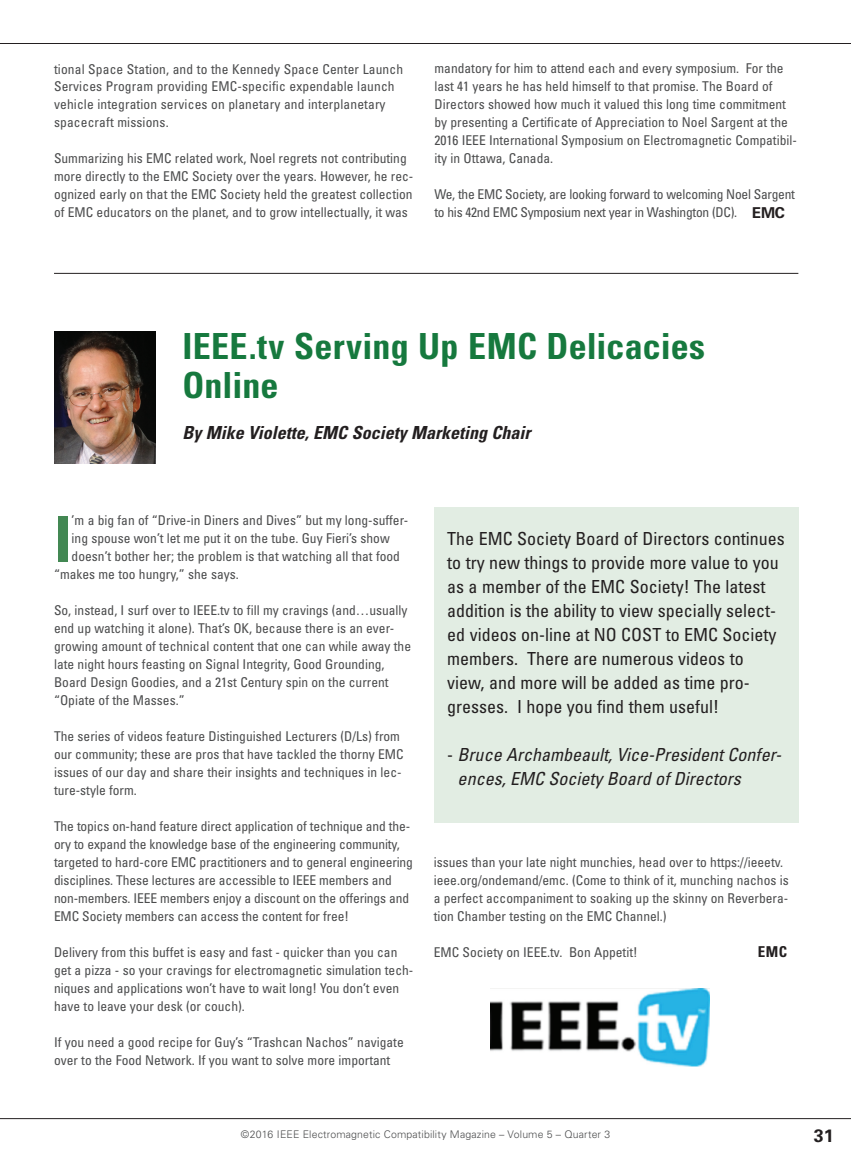
<style>
.page{position:relative;width:851px;height:1161px;background:#fff}
.page>*{position:absolute;margin:0;border:0;box-sizing:border-box;transform-origin:0 0}
.t1{font:700 condensed 63.3px "Univers";color:#438853}
.t2{font:700 condensed 36px/39px "Univers";letter-spacing:.005em;color:#16793e}
.t3{font:condensed 18px/24px "Univers";color:#231f20}
.t4{font:18px/24px "Univers 57 Condensed Obl";color:#231f20}
.t5{font:italic 700 condensed 18px "Univers";color:#231f20}
.t6{font:700 18px "Univers";color:#231f20}
.t7{font:700 condensed 15px "Univers";color:#231f20}
.t8{font:condensed 13.5px/18px "Univers";color:#4b4c4d}
.t9{font:condensed 13.5px/18px "Univers";letter-spacing:-.02em;color:#4b4c4d}
.t10{font:300 10.5px "Univers 45";letter-spacing:.015em;color:#4b4c4d}
.s1{font-weight:700;font-stretch:normal;font-size:15px;color:#231f20}
.s2{font-family:"Univers";font-stretch:condensed}
</style>
<div class="page">
<hr style="left:0;top:1118px;width:850px;height:1px;background:#231f20">
<hr style="left:0;top:43px;width:850px;height:1px;background:#231f20">
<hr style="left:54px;top:273px;width:744px;height:1px;background:#231f20">
<div style="left:434px;top:507px;width:364px;height:316px;background:#e2ede3"></div>
<img style="left:490px;top:989px;width:219px;height:77px">
<img style="left:54px;top:331px;width:101px;height:133px">
<p class="t8" style="left:54px;top:59px;width:350px">tional Space Station, and to the Kennedy Space Center Launch Services Program providing EMC-specific expendable launch vehicle integration services on planetary and interplanetary spacecraft missions.</p>
<p class="t8" style="left:54px;top:149px;width:361px">Summarizing his EMC related work, Noel regrets not contributing more directly to the EMC Society over the years. However, he rec&shy;ognized early on that the EMC Society held the greatest collection of EMC educators on the planet, and to grow intellectually, it was</p>
<p class="t8" style="left:434px;top:59px;width:364px">mandatory for him to attend each and every symposium. For the last 41 years he has held himself to that promise. The Board of Directors showed how much it valued this long time commitment by presenting a Certificate of Appreciation to Noel Sargent at the 2016 IEEE International Symposium on Electromagnetic Compatibil&shy;ity in Ottawa, Canada.</p>
<p class="t9" style="left:434px;top:185px;width:362px">We, the EMC Society, are looking forward to welcoming Noel Sargent to his 42nd EMC Symposium next year in Washington (DC). <span class="s1">EMC</span></p>
<h2 class="t2" style="left:182px;top:326px;width:524px">IEEE.tv Serving Up EMC Delicacies<br>Online</h2>
<h3 class="t5" style="left:182px;top:422px;width:350px">By Mike Violette, EMC Society Marketing Chair</h3>
<h1 class="t1" style="left:54px;top:500px;width:19px">I</h1>
<p class="t8" style="left:72px;top:511px;width:338px">’m a big fan of “Drive-in Diners and Dives” but my long-suffer-</p>
<p class="t8" style="left:72px;top:529px;width:319px">ing spouse won’t let me put it on the tube. Guy Fieri’s show</p>
<p class="t8" style="left:72px;top:547px;width:330px">doesn’t bother her; the problem is that watching all that food</p>
<p class="t8" style="left:54px;top:565px;width:186px">“makes me too hungry,” she says.</p>
<p class="t8" style="left:54px;top:601px;width:358px">So, instead, I surf over to IEEE.tv to fill my cravings (and…usually end up watching it alone). That’s ok, because there is an ever&shy;growing amount of technical content that one can while away the late night hours feasting on Signal Integrity, Good Grounding, Board Design Goodies, and a 21st Century spin on the current “Opiate of the Masses.”</p>
<p class="t8" style="left:54px;top:727px;width:351px">The series of videos feature Distinguished Lecturers (D/Ls) from our community; these are pros that have tackled the thorny EMC issues of our day and share their insights and techniques in lec&shy;ture-style form.</p>
<p class="t8" style="left:54px;top:817px;width:360px">The topics on-hand feature direct application of technique and the&shy;ory to expand the knowledge base of the engineering community, targeted to hard-core EMC practitioners and to general engineering disciplines. These lectures are accessible to IEEE members and non-members. IEEE members enjoy a discount on the offerings and EMC Society members can access the content for free!</p>
<p class="t8" style="left:54px;top:943px;width:361px">Delivery from this buffet is easy and fast - quicker than you can get a pizza - so your cravings for electromagnetic simulation tech&shy;niques and applications won’t have to wait long! You don’t even have to leave your desk (or couch).</p>
<p class="t8" style="left:54px;top:1033px;width:351px">If you need a good recipe for Guy’s “Trashcan Nachos” navigate over to the Food Network. If you want to solve more important</p>
<p class="t3" style="left:447px;top:526px;width:339px">The EMC Society Board of Directors continues to try new things to provide more value to you as a member of the EMC Society! The latest addition is the ability to view specially select&shy;ed videos on-line at NO COST to EMC Society members. There are numerous videos to view, and more will be added as time pro&shy;gresses. I hope you find them useful!</p>
<h3 class="t4" style="left:457px;top:742px;width:325px;text-indent:-10px"><span class="s2">-</span> Bruce Archambeault, Vice-President Confer&shy;ences, EMC Society Board of Directors</h3>
<p class="t8" style="left:434px;top:853px;width:356px">issues than your late night munchies, head over to https://ieeetv. ieee.org/ondemand/emc. (Come to think of it, munching nachos is a perfect accompaniment to soaking up the skinny on Reverbera&shy;tion Chamber testing on the EMC Channel.)</p>
<p class="t8" style="left:434px;top:943px;width:205px">EMC Society on IEEE.tv. Bon Appetit!</p>
<p class="t7" style="left:758px;top:943px;width:31px">EMC</p>
<p class="t10" style="left:241px;top:1128px;width:371px">©2016 IEEE Electromagnetic Compatibility Magazine – Volume 5 – Quarter 3</p>
<h3 class="t6" style="left:813px;top:1124px;width:22px">31</h3>
</div>
